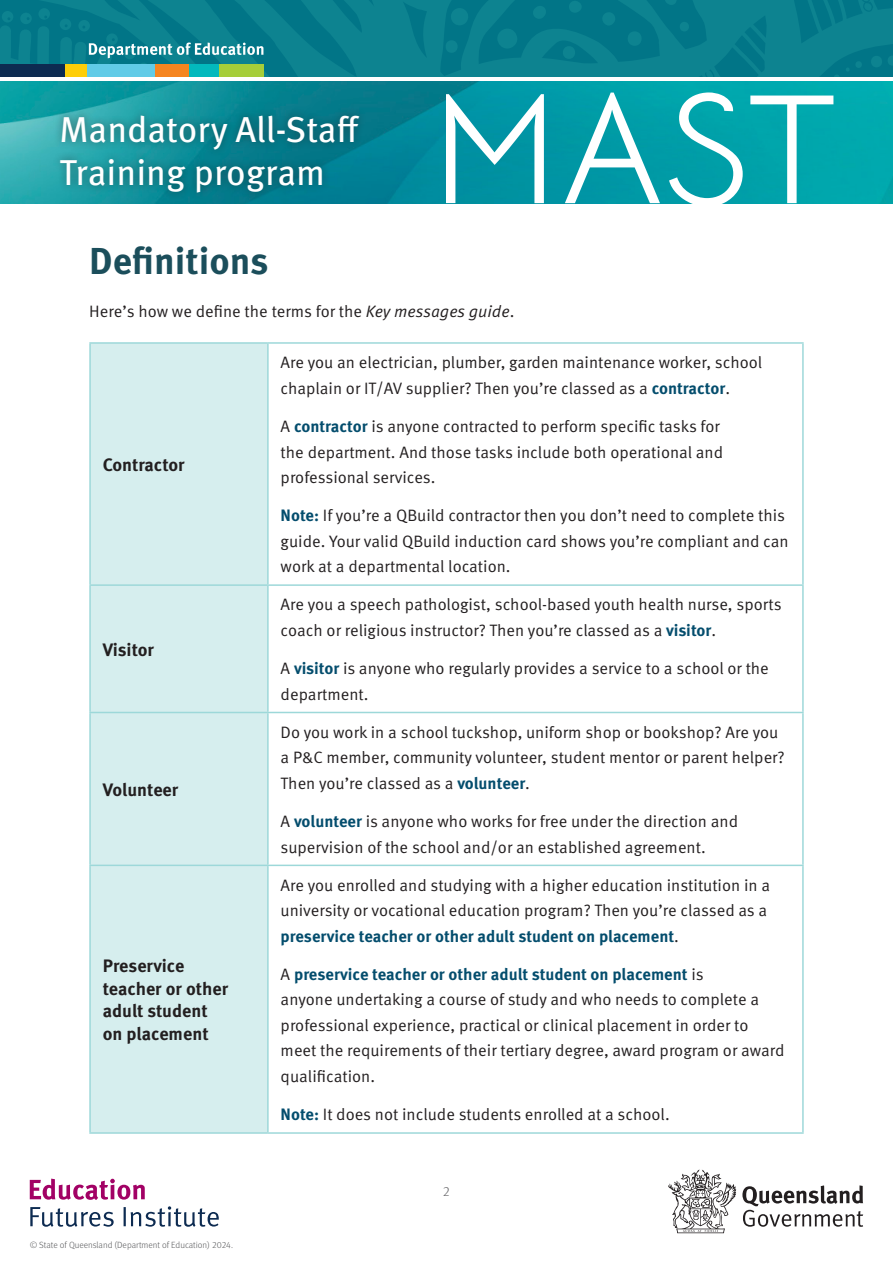
<style>
.page{position:relative;width:893px;height:1263px;background:#fff}
.page>*{position:absolute;margin:0;border:0;box-sizing:border-box;transform-origin:0 0}
.Heading_01{font:700 37.5px "Meta OT";color:#1b4e5b}
.t1{font:36px/43.2px "Meta OT";color:#fff}
.Body_Text_BOLD__Heading_05{font:700 18px/22.5px "Meta OT";color:#231f20}
.Body_Text{font:16.5px/25.5px "Meta OT";color:#231f20}
.t2{font:300 13.5px "Meta OT";color:#636366}
.t3{font:300 9px "Meta OT";color:#57585a}
.s1{font-style:italic}
.s2{font-weight:700;color:#044d6d}
</style>
<div class="page">
<svg style="left:742px;top:1185px;width:121px;height:42px"></svg>
<svg style="left:668px;top:1169px;width:68px;height:64px"></svg>
<svg style="left:30px;top:1206px;width:189px;height:21px"></svg>
<svg style="left:30px;top:1178px;width:115px;height:22px"></svg>
<img style="left:0;top:82px;width:893px;height:121px">
<div style="left:52px;top:107px;width:316px;height:94px;background:#231f20;opacity:.5"></div>
<svg style="left:446px;top:94px;width:98px;height:109px"></svg>
<svg style="left:565px;top:93px;width:95px;height:110px"></svg>
<svg style="left:669px;top:92px;width:74px;height:111px"></svg>
<svg style="left:750px;top:96px;width:83px;height:107px"></svg>
<svg style="left:0;top:0;width:893px;height:77px;background:#087d8c"></svg>
<svg style="left:861px;top:0;width:11px;height:11px"></svg>
<svg style="left:833px;top:61px;width:30px;height:16px"></svg>
<svg style="left:869px;top:56px;width:24px;height:11px"></svg>
<div style="left:0;top:64px;width:66px;height:13px;background:#0d2b51"></div>
<div style="left:66px;top:64px;width:21px;height:13px;background:#fece08"></div>
<div style="left:87px;top:64px;width:69px;height:13px;background:#61cbe7"></div>
<div style="left:156px;top:64px;width:34px;height:13px;background:#f58520"></div>
<div style="left:190px;top:64px;width:29px;height:13px;background:#03b9bd"></div>
<div style="left:219px;top:64px;width:45px;height:13px;background:#a6ce39"></div>
<svg style="left:78px;top:20px;width:185px;height:54px"></svg>
<div style="left:91px;top:344px;width:176px;height:788px;background:#d6eeee"></div>
<svg style="left:269px;top:711px;width:533px;height:156px"></svg>
<hr style="left:89px;top:342px;width:179px;height:2px;background:#9dd8d9">
<hr style="left:89px;top:344px;width:2px;height:240px;background:#9dd8d9">
<hr style="left:267px;top:344px;width:2px;height:240px;background:#9dd8d9">
<hr style="left:802px;top:344px;width:2px;height:240px;background:#9dd8d9">
<hr style="left:89px;top:586px;width:2px;height:126px;background:#9dd8d9">
<hr style="left:268px;top:584px;width:536px;height:2px;background:#9dd8d9">
<hr style="left:267px;top:586px;width:2px;height:126px;background:#9dd8d9">
<hr style="left:802px;top:586px;width:2px;height:126px;background:#9dd8d9">
<hr style="left:89px;top:713px;width:2px;height:152px;background:#9dd8d9">
<hr style="left:268px;top:712px;width:536px;height:1px;background:#9dd8d9">
<hr style="left:267px;top:713px;width:2px;height:152px;background:#9dd8d9">
<hr style="left:802px;top:713px;width:2px;height:152px;background:#9dd8d9">
<hr style="left:89px;top:866px;width:2px;height:266px;background:#9dd8d9">
<hr style="left:268px;top:865px;width:536px;height:1px;background:#9dd8d9">
<hr style="left:267px;top:866px;width:2px;height:266px;background:#9dd8d9">
<hr style="left:802px;top:866px;width:2px;height:266px;background:#9dd8d9">
<hr style="left:268px;top:1132px;width:536px;height:2px;background:#9dd8d9">
<hr style="left:268px;top:342px;width:536px;height:2px;background:#9dd8d9">
<hr style="left:89px;top:584px;width:179px;height:2px;background:#9dd8d9">
<hr style="left:89px;top:712px;width:179px;height:1px;background:#9dd8d9">
<hr style="left:89px;top:865px;width:179px;height:1px;background:#9dd8d9">
<hr style="left:89px;top:1132px;width:179px;height:2px;background:#9dd8d9">
<h2 class="t1" style="left:60px;top:108px;width:301px">Mandatory All-Staff<br>Training program</h2>
<p class="Heading_01" style="left:89px;top:237px;width:181px">Definitions</p>
<p class="Body_Text" style="left:89px;top:298px;width:427px">Here’s how we define the terms for the <span class="s1">Key messages guide</span>.</p>
<p class="Body_Text_BOLD__Heading_05" style="left:103px;top:454px;width:83px">Contractor</p>
<p class="Body_Text_BOLD__Heading_05" style="left:103px;top:638px;width:53px">Visitor</p>
<p class="Body_Text_BOLD__Heading_05" style="left:103px;top:778px;width:77px">Volunteer</p>
<p class="Body_Text_BOLD__Heading_05" style="left:103px;top:955px;width:127px">Preservice teacher or other adult student on placement</p>
<p class="t3" style="left:30px;top:1239px;width:205px">© State of Queensland (Department of Education) 2024.</p>
<p class="Body_Text" style="left:281px;top:350px;width:483px">Are you an electrician, plumber, garden maintenance worker, school chaplain or IT/AV supplier? Then you’re classed as a <span class="s2">contractor</span>.</p>
<p class="Body_Text" style="left:281px;top:414px;width:444px">A <span class="s2">contractor</span> is anyone contracted to perform specific tasks for the department. And those tasks include both operational and professional services.</p>
<p class="Body_Text" style="left:281px;top:503px;width:509px"><span class="s2">Note:</span> If you’re a QBuild contractor then you don’t need to complete this guide. Your valid QBuild induction card shows you’re compliant and can work at a departmental location.</p>
<p class="Body_Text" style="left:281px;top:592px;width:502px">Are you a speech pathologist, school-based youth health nurse, sports coach or religious instructor? Then you’re classed as a <span class="s2">visitor</span>.</p>
<p class="Body_Text" style="left:281px;top:656px;width:490px">A <span class="s2">visitor</span> is anyone who regularly provides a service to a school or the department.</p>
<p class="Body_Text" style="left:281px;top:719px;width:506px">Do you work in a school tuckshop, uniform shop or bookshop? Are you a P&amp;C member, community volunteer, student mentor or parent helper?<br>Then you’re classed as a <span class="s2">volunteer</span>.</p>
<p class="Body_Text" style="left:281px;top:809px;width:459px">A <span class="s2">volunteer</span> is anyone who works for free under the direction and supervision of the school and/or an established agreement.</p>
<p class="Body_Text" style="left:281px;top:872px;width:491px">Are you enrolled and studying with a higher education institution in a university or vocational education program? Then you’re classed as a <span class="s2">preservice teacher or other adult student on placement</span>.</p>
<p class="Body_Text" style="left:281px;top:962px;width:505px">A <span class="s2">preservice teacher or other adult student on placement</span> is<br>anyone undertaking a course of study and who needs to complete a professional experience, practical or clinical placement in order to meet the requirements of their tertiary degree, award program or award qualification.</p>
<p class="Body_Text" style="left:281px;top:1102px;width:391px"><span class="s2">Note:</span> It does not include students enrolled at a school.</p>
<p class="t2" style="left:443px;top:1183px;width:9px">2</p>
</div>
